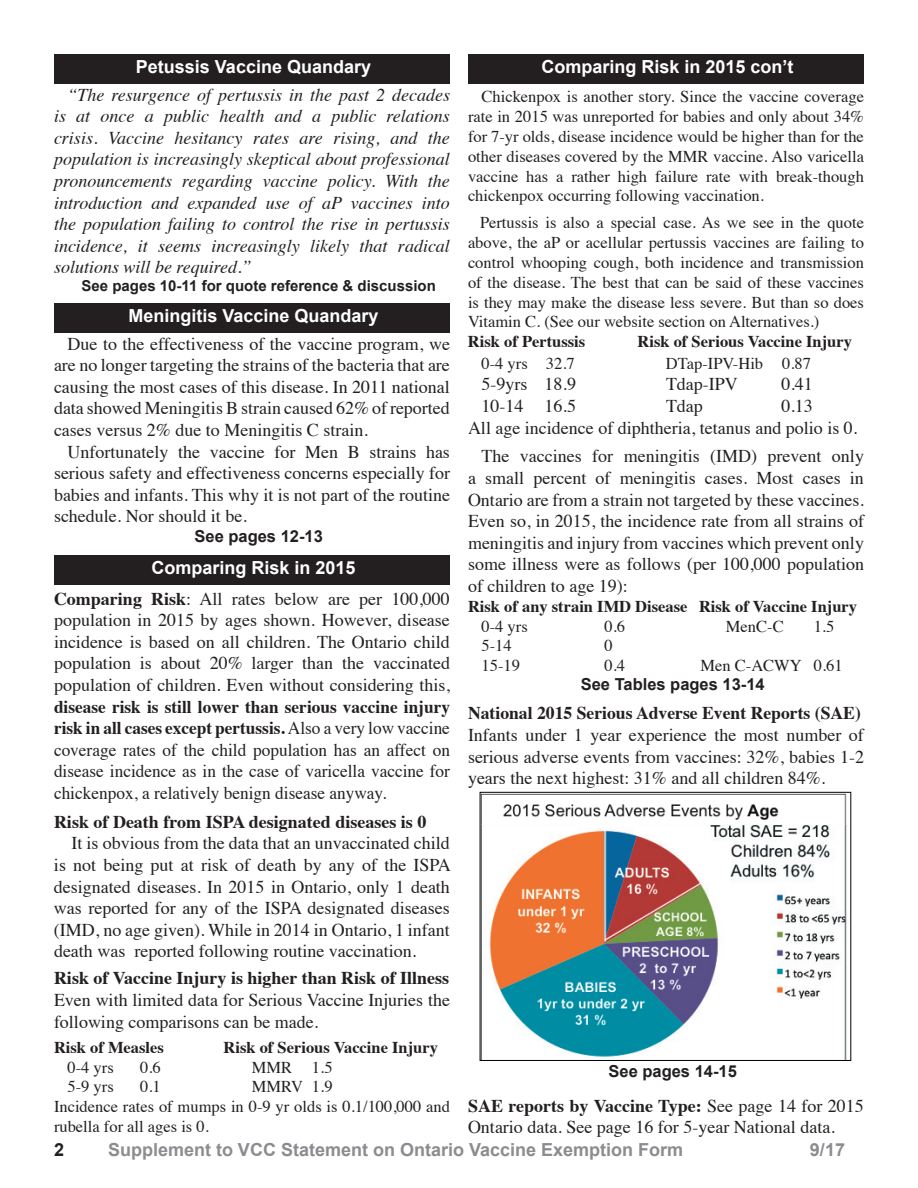
<style>
.page{position:relative;width:918px;height:1188px;background:#fff}
.page>*{position:absolute;margin:0;border:0;box-sizing:border-box;transform-origin:0 0}
.t1{font:18px/21.6px "Times";color:#231f20;text-align:justify}
.t2{font:italic 18px/21.6px "Times";color:#231f20;text-align:justify}
.t3{font:18px/21.6px "Times";color:#231f20;text-align:justify;scale:.96 1}
.t4{font:700 18px "Times";color:#231f20}
.t5{font:700 18px "Arial";color:#fff}
.t6{font:700 18px "Arial";color:#8a8c8f}
.t7{font:700 18px "Arial";color:#231f20}
.t8{font:16.5px/19.8px "Times";color:#231f20;text-align:justify}
.t9{font:700 16.5px "Times";color:#231f20}
.t10{font:700 16.5px "Arial";color:#231f20}
.t11{font:700 15px "Arial";color:#231f20}
.s1{font-weight:700}
.s2{color:#8b8d90}
</style>
<div class="page">
<div style="left:55px;top:304px;width:394px;height:28px;background:#231f20"></div>
<div style="left:54px;top:303px;width:396px;height:30px;border:2px solid #231f20"></div>
<div style="left:55px;top:556px;width:394px;height:28px;background:#231f20"></div>
<div style="left:54px;top:555px;width:396px;height:30px;border:2px solid #231f20"></div>
<img style="left:482px;top:794px;width:365px;height:265px">
<div style="left:480px;top:792px;width:371px;height:269px;border:1px solid #000"></div>
<div style="left:55px;top:55px;width:394px;height:28px;background:#231f20"></div>
<div style="left:54px;top:54px;width:396px;height:30px;border:2px solid #231f20"></div>
<div style="left:469px;top:55px;width:394px;height:28px;background:#231f20"></div>
<div style="left:468px;top:54px;width:396px;height:30px;border:2px solid #231f20"></div>
<p class="t5" style="left:136px;top:55px;width:237px">Petussis Vaccine Quandary</p>
<p class="t2" style="left:54px;top:83px;width:398px;text-indent:14px">“The resurgence of pertussis in the past 2 decades is at once a public health and a public relations crisis. Vaccine hesitancy rates are rising, and the population is increasingly skeptical about professional pronouncements regarding vaccine policy. With the introduction and expanded use of aP vaccines into the population failing to control the rise in pertussis incidence, it seems increasingly likely that radical solutions will be required.”</p>
<p class="t11" style="left:82px;top:276px;width:356px">See pages 10-11 for quote reference &amp; discussion</p>
<p class="t5" style="left:128px;top:304px;width:252px">Meningitis Vaccine Quandary</p>
<p class="t1" style="left:54px;top:331px;width:398px;text-indent:14px">Due to the effectiveness of the vaccine program, we are no longer targeting the strains of the bacteria that are causing the most cases of this disease. In 2011 national data showed Meningitis B strain caused 62% of reported cases versus 2% due to Meningitis C strain.</p>
<p class="t1" style="left:54px;top:439px;width:398px;text-indent:14px">Unfortunately the vaccine for Men B strains has serious safety and effectiveness concerns especially for babies and infants. This why it is not part of the routine schedule. Nor should it be.</p>
<p class="t10" style="left:195px;top:525px;width:130px">See pages 12-13</p>
<p class="t5" style="left:151px;top:556px;width:206px">Comparing Risk in 2015</p>
<p class="t1" style="left:54px;top:586px;width:398px"><span class="s1">Comparing Risk</span>: All rates below are per 100,000 population in 2015 by ages shown. However, disease incidence is based on all children. The Ontario child population is about 20% larger than the vaccinated population of children. Even without considering this,</p>
<p class="t3" style="left:54px;top:694px;width:414px"><span class="s1">disease risk is still lower than serious vaccine injury risk in all cases except pertussis.</span> Also a very low vaccine coverage rates of the child population has an affect on disease incidence as in the case of varicella vaccine for chickenpox, a relatively benign disease anyway.</p>
<p class="t4" style="left:54px;top:804px;width:374px">Risk of Death from ISPA designated diseases is 0</p>
<p class="t1" style="left:54px;top:831px;width:398px;text-indent:18px">It is obvious from the data that an unvaccinated child is not being put at risk of death by any of the ISPA designated diseases. In 2015 in Ontario, only 1 death was reported for any of the ISPA designated diseases (IMD, no age given). While in 2014 in Ontario, 1 infant death was reported following routine vaccination.</p>
<p class="t4" style="left:54px;top:961px;width:397px">Risk of Vaccine Injury is higher than Risk of Illness</p>
<p class="t1" style="left:54px;top:988px;width:398px">Even with limited data for Serious Vaccine Injuries the following comparisons can be made.</p>
<p class="t9" style="left:54px;top:1031px;width:111px">Risk of Measles</p>
<p class="t9" style="left:224px;top:1031px;width:216px">Risk of Serious Vaccine Injury</p>
<p class="t8" style="left:68px;top:1056px;width:48px">0-4 yrs</p>
<p class="t8" style="left:140px;top:1056px;width:22px">0.6</p>
<p class="t8" style="left:252px;top:1056px;width:82px">MMR 1.5</p>
<p class="t8" style="left:68px;top:1075px;width:48px">5-9 yrs</p>
<p class="t8" style="left:140px;top:1075px;width:22px">0.1</p>
<p class="t8" style="left:54px;top:1075px;width:398px;text-align:left;text-indent:198px">MMRV 1.9<br>Incidence rates of mumps in 0-9 yr olds is 0.1/100,000 and rubella for all ages is 0.</p>
<p class="t5" style="left:541px;top:55px;width:254px">Comparing Risk in 2015 con’t</p>
<p class="t8" style="left:468px;top:86px;width:398px;text-indent:13px">Chickenpox is another story. Since the vaccine coverage rate in 2015 was unreported for babies and only about 34% for 7-yr olds, disease incidence would be higher than for the other diseases covered by the MMR vaccine. Also varicella vaccine has a rather high failure rate with break-though chickenpox occurring following vaccination.</p>
<p class="t8" style="left:468px;top:212px;width:398px;text-indent:12px">Pertussis is also a special case. As we see in the quote above, the aP or acellular pertussis vaccines are failing to control whooping cough, both incidence and transmission of the disease. The best that can be said of these vaccines is they may make the disease less severe. But than so does Vitamin C. (See our website section on Alternatives.)</p>
<p class="t9" style="left:468px;top:326px;width:119px">Risk of Pertussis</p>
<p class="t9" style="left:638px;top:326px;width:216px">Risk of Serious Vaccine Injury</p>
<p class="t8" style="left:482px;top:352px;width:95px">0-4 yrs 32.7</p>
<p class="t8" style="left:666px;top:352px;width:147px">DTap-IPV-Hib 0.87</p>
<p class="t1" style="left:482px;top:372px;width:96px">5-9yrs 18.9</p>
<p class="t1" style="left:666px;top:372px;width:73px">Tdap-IPV</p>
<p class="t1" style="left:781px;top:372px;width:33px">0.41</p>
<p class="t1" style="left:482px;top:394px;width:96px">10-14 16.5</p>
<p class="t1" style="left:666px;top:394px;width:38px">Tdap</p>
<p class="t1" style="left:468px;top:394px;width:391px;text-indent:313px">0.13<br>All age incidence of diphtheria, tetanus and polio is 0.</p>
<p class="t1" style="left:468px;top:444px;width:398px;text-indent:14px">The vaccines for meningitis (IMD) prevent only a small percent of meningitis cases. Most cases in Ontario are from a strain not targeted by these vaccines.<br>Even so, in 2015, the incidence rate from all strains of meningitis and injury from vaccines which prevent only some illness were as follows (per 100,000 population of children to age 19):</p>
<p class="t9" style="left:468px;top:590px;width:391px">Risk of any strain IMD Disease Risk of Vaccine Injury</p>
<p class="t8" style="left:482px;top:615px;width:48px">0-4 yrs</p>
<p class="t8" style="left:604px;top:615px;width:22px">0.6</p>
<p class="t8" style="left:726px;top:615px;width:59px">MenC-C</p>
<p class="t8" style="left:814px;top:615px;width:22px">1.5</p>
<p class="t8" style="left:482px;top:635px;width:32px">5-14</p>
<p class="t8" style="left:604px;top:635px;width:10px">0</p>
<p class="t8" style="left:482px;top:654px;width:40px">15-19</p>
<p class="t8" style="left:605px;top:654px;width:22px">0.4</p>
<p class="t8" style="left:701px;top:654px;width:144px">Men C-ACWY 0.61</p>
<p class="t10" style="left:581px;top:673px;width:186px">See Tables pages 13-14</p>
<p class="t4" style="left:468px;top:695px;width:394px">National 2015 Serious Adverse Event Reports (SAE)</p>
<p class="t1" style="left:468px;top:723px;width:397px">Infants under 1 year experience the most number of serious adverse events from vaccines: 32%, babies 1-2 years the next highest: 31% and all children 84%.</p>
<p class="t10" style="left:609px;top:1060px;width:130px">See pages 14-15</p>
<p class="t1" style="left:468px;top:1093px;width:397px"><span class="s1">SAE reports by Vaccine Type:</span> See page 14 for 2015<br>Ontario data. See page 16 for 5-year National data.</p>
<p class="t7" style="left:54px;top:1138px;width:12px">2</p>
<p class="t6" style="left:108px;top:1138px;width:577px"><span class="s2">Supplement to</span> VCC Statement on Ontario Vaccine Exemption Form</p>
<p class="t6" style="left:810px;top:1138px;width:37px">9/17</p>
</div>
